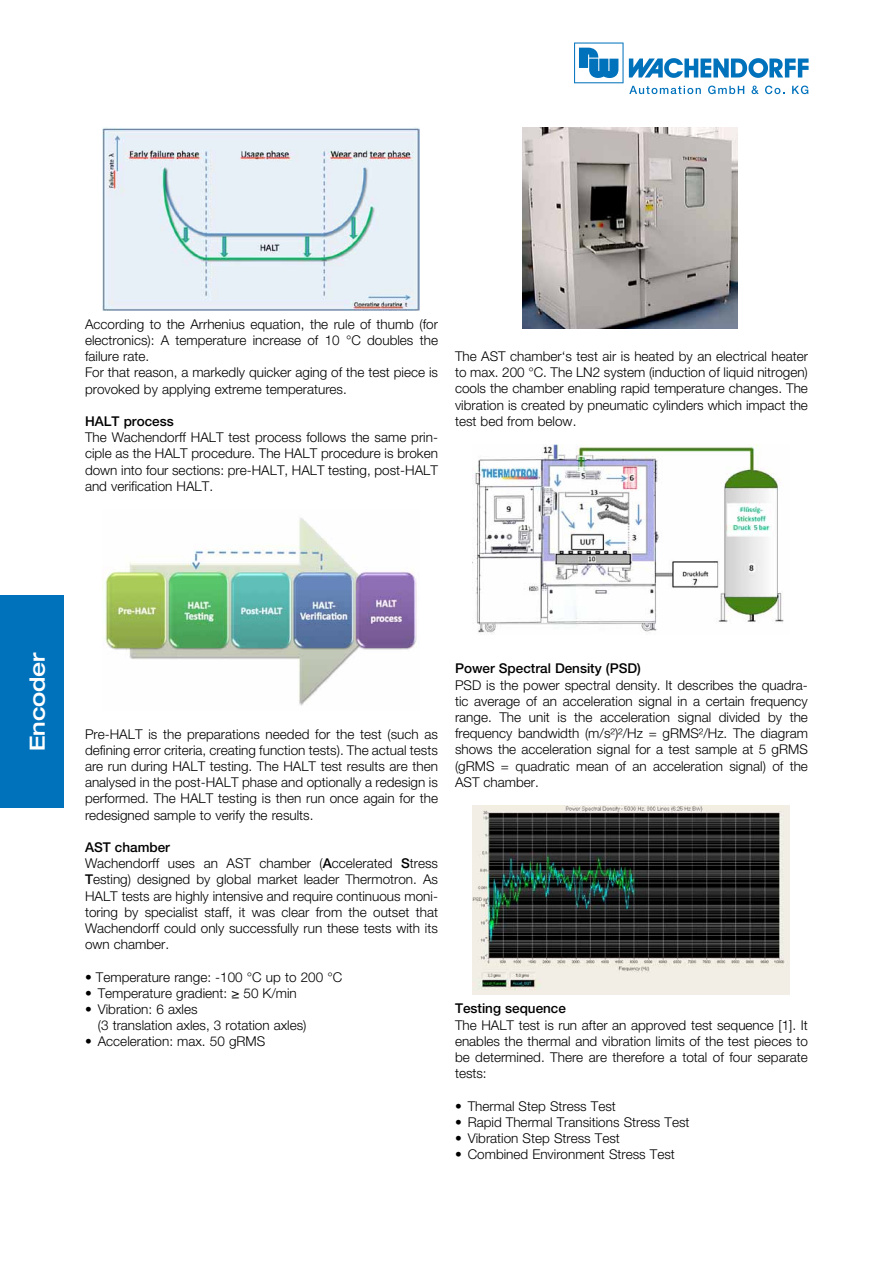
<style>
.page{position:relative;width:893px;height:1263px;background:#fff}
.page>*{position:absolute;margin:0;border:0;box-sizing:border-box;transform-origin:0 0}
.t1{font:500 expanded 21px "Helvetica Neue LT Pro";color:#fff}
.t2{font:300 13.5px/16.2px "Helvetica Neue LT Pro";color:#000;text-align:justify}
.t3{font:500 13.5px "Helvetica Neue LT Pro";color:#000}
.s1{font-weight:500}
</style>
<div class="page">
<div style="left:0;top:595px;width:64px;height:213px;background:#0072bc"></div>
<img style="left:102px;top:128px;width:318px;height:183px">
<img style="left:102px;top:518px;width:315px;height:188px">
<svg style="left:574px;top:43px;width:235px;height:51px"></svg>
<img style="left:523px;top:128px;width:214px;height:200px">
<img style="left:472px;top:445px;width:312px;height:189px">
<img style="left:472px;top:806px;width:317px;height:189px">
<p class="t2" style="left:85px;top:316px;width:354px;text-align:left">According to the Arrhenius equation, the rule of thumb (for electronics): A temperature increase of 10 °C doubles the failure rate.<br>For that reason, a markedly quicker aging of the test piece is provoked by applying extreme temperatures.</p>
<p class="t3" style="left:85px;top:413px;width:90px">HALT process</p>
<p class="t2" style="left:85px;top:429px;width:354px">The Wachendorff HALT test process follows the same prin&shy;ciple as the HALT procedure. The HALT procedure is broken down into four sections: pre-HALT, HALT testing, post-HALT and verification HALT.</p>
<p class="t2" style="left:455px;top:348px;width:354px">The AST chamber‘s test air is heated by an electrical heater to max. 200 °C. The LN2 system (induction of liquid nitrogen) cools the chamber enabling rapid temperature changes. The vibration is created by pneumatic cylinders which impact the test bed from below.</p>
<h1 class="t1" style="left:24px;top:751px;width:101px;rotate:-90deg">Encoder</h1>
<p class="t2" style="left:85px;top:725px;width:354px">Pre-HALT is the preparations needed for the test (such as defining error criteria, creating function tests). The actual tests are run during HALT testing. The HALT test results are then analysed in the post-HALT phase and optionally a redesign is performed. The HALT testing is then run once again for the redesigned sample to verify the results.</p>
<p class="t2" style="left:85px;top:839px;width:354px;text-align:left"><span class="s1">AST chamber<br></span>Wachendorff uses an AST chamber (<span class="s1">A</span>ccelerated <span class="s1">S</span>tress <span class="s1">T</span>esting) designed by global market leader Thermotron. As HALT tests are highly intensive and require continuous moni&shy;toring by specialist staff, it was clear from the outset that Wachendorff could only successfully run these tests with its own chamber.</p>
<p class="t2" style="left:85px;top:968px;width:259px">• Temperature range: -100 °C up to 200 °C</p>
<p class="t2" style="left:85px;top:984px;width:213px">• Temperature gradient: ≥ 50 K/min</p>
<p class="t2" style="left:98px;top:1001px;width:210px;text-indent:-13px">• Vibration: 6 axles<br>(3 translation axles, 3 rotation axles)</p>
<p class="t2" style="left:85px;top:1033px;width:182px">• Acceleration: max. 50 gRMS</p>
<p class="t3" style="left:455px;top:660px;width:187px">Power Spectral Density (PSD)</p>
<p class="t2" style="left:455px;top:676px;width:354px">PSD is the power spectral density. It describes the quadra&shy;tic average of an acceleration signal in a certain frequency range. The unit is the acceleration signal divided by the frequency bandwidth (m/s²)²/Hz = gRMS²/Hz. The diagram shows the acceleration signal for a test sample at 5 gRMS (gRMS = quadratic mean of an acceleration signal) of the AST chamber.</p>
<p class="t3" style="left:455px;top:1000px;width:112px">Testing sequence</p>
<p class="t2" style="left:455px;top:1016px;width:354px">The HALT test is run after an approved test sequence [1]. It enables the thermal and vibration limits of the test pieces to be determined. There are therefore a total of four separate tests:</p>
<p class="t2" style="left:455px;top:1097px;width:162px">• Thermal Step Stress Test</p>
<p class="t2" style="left:455px;top:1114px;width:236px">• Rapid Thermal Transitions Stress Test</p>
<p class="t2" style="left:455px;top:1130px;width:166px">• Vibration Step Stress Test</p>
<p class="t2" style="left:455px;top:1146px;width:221px">• Combined Environment Stress Test</p>
</div>
